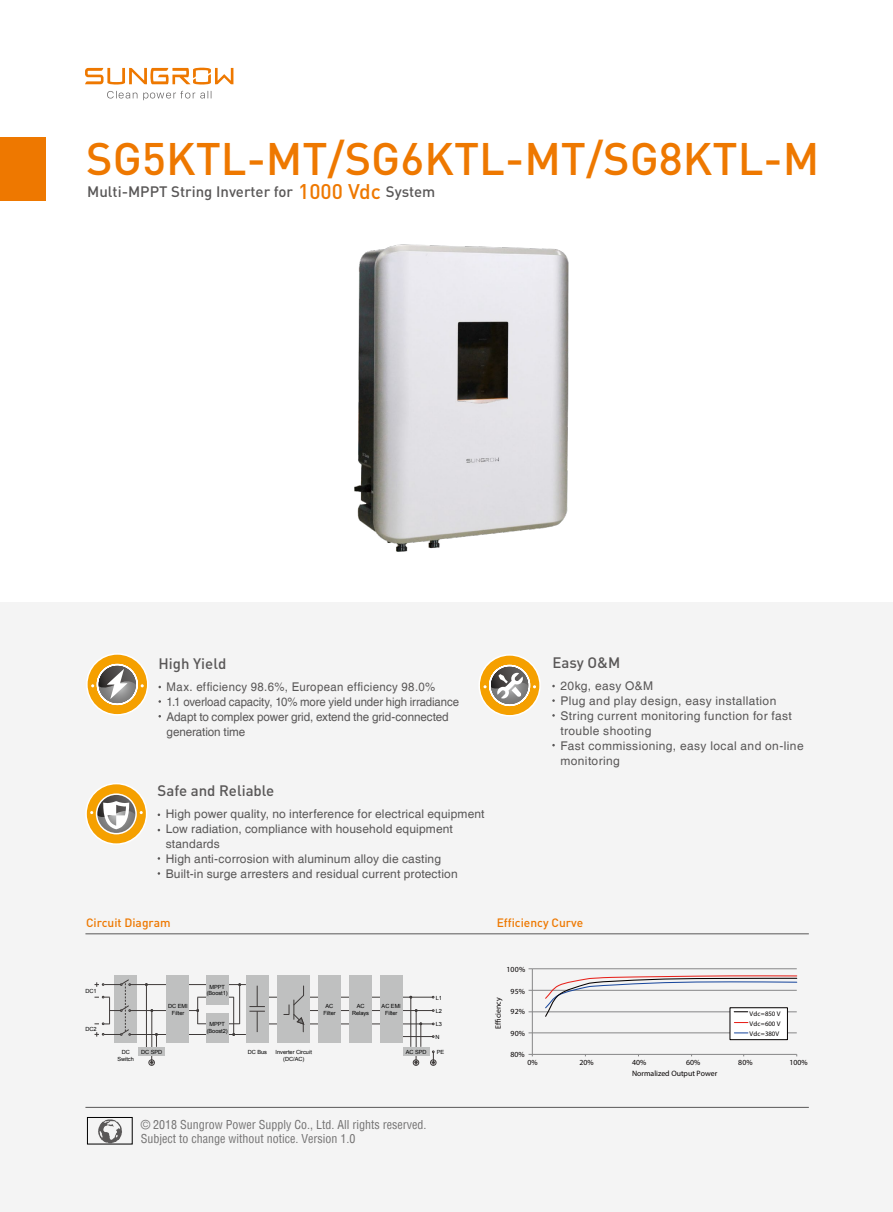
<style>
.page{position:relative;width:893px;height:1212px;background:#fff}
.page>*{position:absolute;margin:0;border:0;box-sizing:border-box;transform-origin:0 0}
.t1{font:500 45px "DIN";color:#ee7800}
.t2{font:500 15px "DIN";color:#595757}
.t3{font:12px/15px "Helvetica";letter-spacing:.015em;color:#595757}
.t4{font:12px/15px "Helvetica";letter-spacing:-.005em;color:#595757;scale:.95 1}
.t5{font:condensed 12px/14.4px "Helvetica";color:#727171}
.t6{font:500 12px "DIN";color:#ee7800}
.t7{font:800 7.8px "Helvetica Neue LT Std";color:#040000}
.t8{font:800 6.75px/10.2px "Helvetica Neue LT Std";color:#040000;text-align:justify}
.t9{font:5.7px/6.8px "Arial";letter-spacing:-.005em;color:#000;text-align:center}
.s1{font-size:21px;color:#ee7800}
</style>
<div class="page">
<div style="left:0;top:603px;width:893px;height:609px;background:#f4f4f4"></div>
<img style="left:334px;top:244px;width:258px;height:359px">
<div style="left:0;top:137px;width:46px;height:64px;background:#ee7800"></div>
<hr style="left:307px;top:1010px;width:125px;height:1px;background:#3e3a39">
<hr style="left:257px;top:997px;width:175px;height:1px;background:#3e3a39">
<hr style="left:260px;top:1024px;width:172px;height:1px;background:#3e3a39">
<div style="left:114px;top:975px;width:23px;height:67px;background:#bfc0c0"></div>
<div style="left:277px;top:975px;width:33px;height:67px;background:#bfc0c0"></div>
<div style="left:246px;top:975px;width:23px;height:67px;background:#bfc0c0"></div>
<hr style="left:397px;top:1036px;width:35px;height:1px;background:#3e3a39">
<svg style="left:430px;top:1051px;width:6px;height:14px"></svg>
<svg style="left:283px;top:985px;width:21px;height:47px"></svg>
<hr style="left:131px;top:984px;width:115px;height:1px;background:#3e3a39">
<hr style="left:131px;top:1034px;width:115px;height:1px;background:#3e3a39">
<svg style="left:249px;top:986px;width:16px;height:46px"></svg>
<hr style="left:233px;top:997px;width:1px;height:37px;background:#3e3a39">
<hr style="left:239px;top:984px;width:1px;height:40px;background:#3e3a39">
<hr style="left:416px;top:1010px;width:1px;height:38px;background:#3e3a39">
<hr style="left:411px;top:997px;width:1px;height:50px;background:#3e3a39">
<svg style="left:413px;top:1023px;width:9px;height:42px"></svg>
<hr style="left:152px;top:1010px;width:1px;height:38px;background:#3e3a39">
<hr style="left:146px;top:985px;width:1px;height:63px;background:#3e3a39">
<svg style="left:149px;top:1033px;width:8px;height:32px"></svg>
<hr style="left:131px;top:1010px;width:67px;height:1px;background:#3e3a39">
<hr style="left:197px;top:997px;width:37px;height:1px;background:#3e3a39">
<hr style="left:197px;top:1023px;width:43px;height:1px;background:#3e3a39">
<svg style="left:95px;top:979px;width:36px;height:57px"></svg>
<svg style="left:197px;top:997px;width:2px;height:27px"></svg>
<div style="left:318px;top:975px;width:23px;height:67px;background:#bfc0c0"></div>
<div style="left:349px;top:975px;width:23px;height:67px;background:#bfc0c0"></div>
<div style="left:380px;top:975px;width:23px;height:67px;background:#bfc0c0"></div>
<div style="left:403px;top:1047px;width:27px;height:9px;background:#bfc0c0"></div>
<div style="left:138px;top:1047px;width:27px;height:9px;background:#bfc0c0"></div>
<div style="left:167px;top:975px;width:22px;height:67px;background:#bfc0c0"></div>
<div style="left:206px;top:975px;width:23px;height:30px;background:#bfc0c0"></div>
<div style="left:206px;top:1013px;width:23px;height:29px;background:#bfc0c0"></div>
<hr style="left:85px;top:933px;width:724px;height:1px;background:#595757">
<hr style="left:85px;top:1107px;width:724px;height:1px;background:#595757">
<hr style="left:532px;top:968px;width:265px;height:1px;background:#868687">
<hr style="left:532px;top:990px;width:265px;height:1px;background:#868687">
<hr style="left:532px;top:1011px;width:265px;height:1px;background:#868687">
<hr style="left:532px;top:1032px;width:265px;height:1px;background:#868687">
<hr style="left:532px;top:969px;width:1px;height:85px;background:#868687">
<hr style="left:532px;top:1054px;width:265px;height:1px;background:#868687">
<div style="left:730px;top:1008px;width:57px;height:31px;background:#fff"></div>
<div style="left:730px;top:1007px;width:58px;height:33px;border:1px solid #040000"></div>
<svg style="left:734px;top:1032px;width:14px;height:1px"></svg>
<svg style="left:544px;top:975px;width:254px;height:48px"></svg>
<svg style="left:86px;top:783px;width:61px;height:61px"></svg>
<div style="left:85px;top:783px;width:62px;height:62px;border:2px solid #fff;border-radius:50%"></div>
<svg style="left:97px;top:794px;width:39px;height:40px"></svg>
<div style="left:96px;top:793px;width:41px;height:41px;border:2px solid #fff;border-radius:50%"></div>
<svg style="left:90px;top:794px;width:53px;height:35px"></svg>
<svg style="left:479px;top:655px;width:61px;height:61px"></svg>
<div style="left:478px;top:654px;width:63px;height:62px;border:2px solid #fff;border-radius:50%"></div>
<svg style="left:483px;top:664px;width:53px;height:43px"></svg>
<svg style="left:87px;top:654px;width:61px;height:61px"></svg>
<div style="left:86px;top:653px;width:62px;height:62px;border:2px solid #fff;border-radius:50%"></div>
<svg style="left:91px;top:663px;width:53px;height:43px"></svg>
<img style="left:98px;top:1119px;width:24px;height:23px">
<div style="left:87px;top:1117px;width:45px;height:27px;border:1px solid #000"></div>
<svg style="left:107px;top:91px;width:30px;height:7px"></svg>
<svg style="left:143px;top:91px;width:69px;height:9px"></svg>
<svg style="left:85px;top:68px;width:148px;height:17px"></svg>
<h1 class="t1" style="left:86px;top:130px;width:735px">SG5KTL-MT/SG6KTL-MT/SG8KTL-M</h1>
<p class="t2" style="left:87px;top:182px;width:350px">Multi-MPPT String Inverter for <span class="s1">1000 Vdc</span> System</p>
<p class="t2" style="left:158px;top:654px;width:69px">High Yield</p>
<p class="t4" style="left:167px;top:679px;width:309px">Max. efficiency 98.6%, European efficiency 98.0%<br>1.1 overload capacity, 10% more yield under high irradiance Adapt to complex power grid, extend the grid-connected generation time</p>
<p class="t2" style="left:158px;top:781px;width:118px">Safe and Reliable</p>
<p class="t3" style="left:166px;top:807px;width:320px">High power quality, no interference for electrical equipment Low radiation, compliance with household equipment standards<br>High anti-corrosion with aluminum alloy die casting<br>Built-in surge arresters and residual current protection</p>
<p class="t2" style="left:552px;top:653px;width:69px">Easy O&amp;M</p>
<p class="t3" style="left:560px;top:678px;width:245px">20kg, easy O&amp;M<br>Plug and play design, easy installation<br>String current monitoring function for fast trouble shooting<br>Fast commissioning, easy local and on-line monitoring</p>
<p class="t6" style="left:86px;top:914px;width:86px">Circuit Diagram</p>
<p class="t6" style="left:497px;top:914px;width:88px">Efficiency Curve</p>
<p class="t9" style="left:85px;top:988px;width:13px">DC1</p>
<p class="t9" style="left:85px;top:1026px;width:13px">DC2</p>
<p class="t9" style="left:168px;top:1003px;width:21px">DC EMI<br>Filter</p>
<p class="t9" style="left:207px;top:983px;width:23px">MPPT (Boost1)</p>
<p class="t9" style="left:207px;top:1021px;width:23px">MPPT (Boost2)</p>
<p class="t9" style="left:436px;top:994px;width:8px">L1</p>
<p class="t9" style="left:323px;top:1003px;width:14px">AC<br>Filter</p>
<p class="t9" style="left:352px;top:1003px;width:18px">AC<br>Relays</p>
<p class="t9" style="left:382px;top:1003px;width:21px">AC EMI<br>Filter</p>
<p class="t9" style="left:436px;top:1007px;width:8px">L2</p>
<p class="t9" style="left:436px;top:1021px;width:8px">L3</p>
<p class="t9" style="left:436px;top:1033px;width:6px">N</p>
<p class="t9" style="left:141px;top:1048px;width:23px">DC SPD</p>
<p class="t9" style="left:406px;top:1048px;width:22px">AC SPD</p>
<p class="t9" style="left:117px;top:1049px;width:18px">DC<br>Switch</p>
<p class="t9" style="left:248px;top:1049px;width:21px">DC Bus</p>
<p class="t9" style="left:276px;top:1049px;width:38px">Inverter Circuit (DC/AC)</p>
<p class="t9" style="left:437px;top:1049px;width:9px">PE</p>
<p class="t5" style="left:141px;top:1117px;width:287px">© 2018 Sungrow Power Supply Co., Ltd. All rights reserved.<br>Subject to change without notice. Version 1.0</p>
<p class="t7" style="left:506px;top:964px;width:20px">100%</p>
<p class="t7" style="left:493px;top:1029px;width:32px;rotate:-90deg">E ciency</p>
<p class="t7" style="left:510px;top:986px;width:16px">95%</p>
<p class="t7" style="left:510px;top:1006px;width:16px">92%</p>
<p class="t7" style="left:510px;top:1028px;width:16px">90%</p>
<p class="t7" style="left:510px;top:1050px;width:16px">80%</p>
<p class="t8" style="left:749px;top:1008px;width:33px">Vdc=850 V Vdc=600 V Vdc=380V</p>
<p class="t7" style="left:528px;top:1058px;width:12px">0%</p>
<p class="t7" style="left:580px;top:1058px;width:16px">20%</p>
<p class="t7" style="left:632px;top:1058px;width:16px">40%</p>
<p class="t7" style="left:686px;top:1058px;width:16px">60%</p>
<p class="t7" style="left:738px;top:1058px;width:16px">80%</p>
<p class="t7" style="left:789px;top:1058px;width:20px">100%</p>
<p class="t7" style="left:632px;top:1068px;width:87px">Normalized Output Power</p>
</div>
